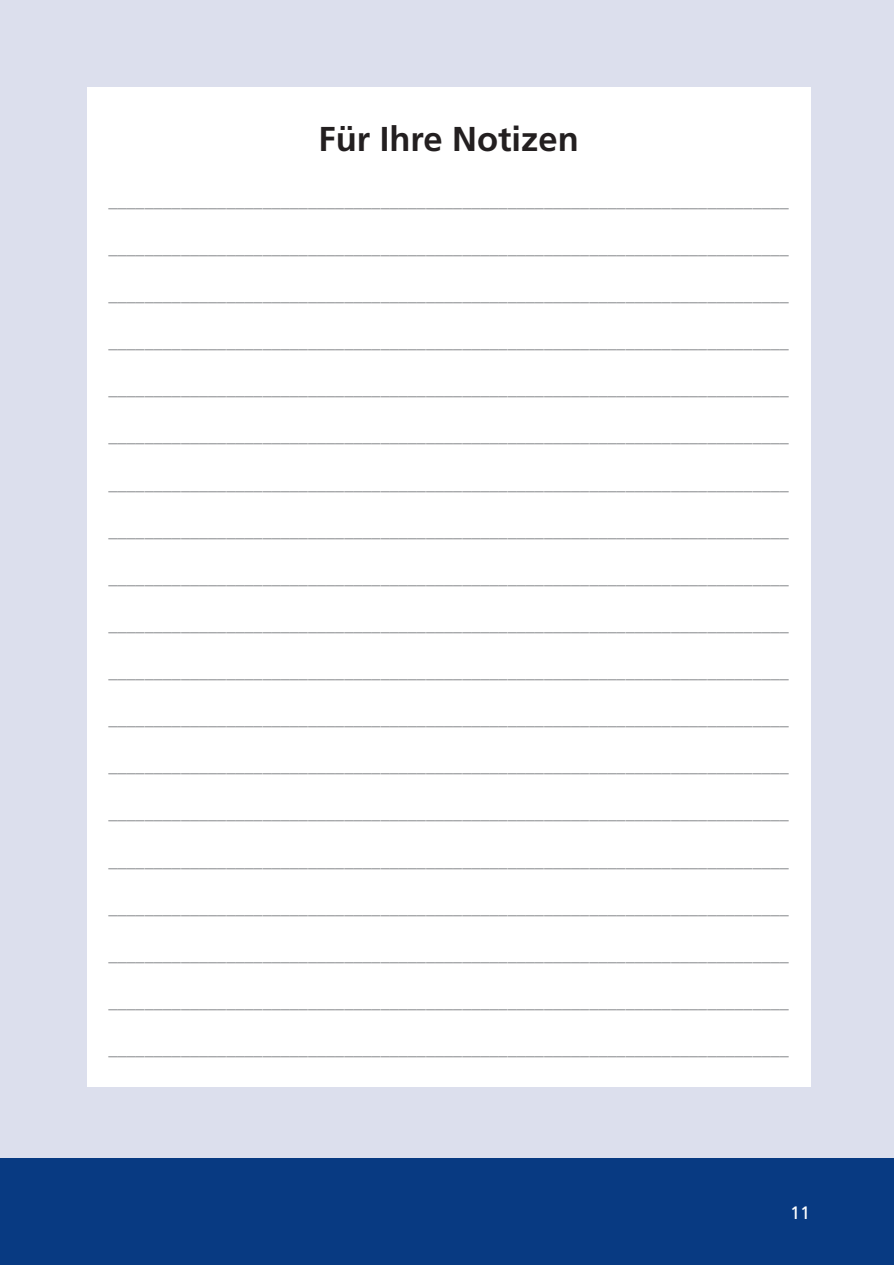
<style>
.page{position:relative;width:894px;height:1265px;background:#dcdfed}
.page>*{position:absolute;margin:0;border:0;box-sizing:border-box;transform-origin:0 0}
.t1{font:700 34.5px "Frutiger";color:#231f20}
.t2{font:300 18px "Frutiger";color:#808285}
.t3{font:18px "Frutiger";color:#fff}
</style>
<div class="page">
<div style="left:0;top:1159px;width:894px;height:106px;background:#083a82"></div>
<div style="left:87px;top:87px;width:723px;height:999px;background:#fff"></div>
<h1 class="t1" style="left:318px;top:119px;width:262px">Für Ihre Notizen</h1>
<p class="t2" style="left:108px;top:190px;width:682px">___________________________________________________________________________</p>
<p class="t2" style="left:108px;top:238px;width:682px">___________________________________________________________________________</p>
<p class="t2" style="left:108px;top:285px;width:682px">___________________________________________________________________________</p>
<p class="t2" style="left:108px;top:332px;width:682px">___________________________________________________________________________</p>
<p class="t2" style="left:108px;top:379px;width:682px">___________________________________________________________________________</p>
<p class="t2" style="left:108px;top:426px;width:682px">___________________________________________________________________________</p>
<p class="t2" style="left:108px;top:473px;width:682px">___________________________________________________________________________</p>
<p class="t2" style="left:108px;top:520px;width:682px">___________________________________________________________________________</p>
<p class="t2" style="left:108px;top:567px;width:682px">___________________________________________________________________________</p>
<p class="t2" style="left:108px;top:614px;width:682px">___________________________________________________________________________</p>
<p class="t2" style="left:108px;top:662px;width:682px">___________________________________________________________________________</p>
<p class="t2" style="left:108px;top:709px;width:682px">___________________________________________________________________________</p>
<p class="t2" style="left:108px;top:756px;width:682px">___________________________________________________________________________</p>
<p class="t2" style="left:108px;top:803px;width:682px">___________________________________________________________________________</p>
<p class="t2" style="left:108px;top:850px;width:682px">___________________________________________________________________________</p>
<p class="t2" style="left:108px;top:897px;width:682px">___________________________________________________________________________</p>
<p class="t2" style="left:108px;top:944px;width:682px">___________________________________________________________________________</p>
<p class="t2" style="left:108px;top:991px;width:682px">___________________________________________________________________________</p>
<p class="t2" style="left:108px;top:1038px;width:682px">___________________________________________________________________________</p>
<p class="t3" style="left:790px;top:1202px;width:22px">11</p>
</div>
